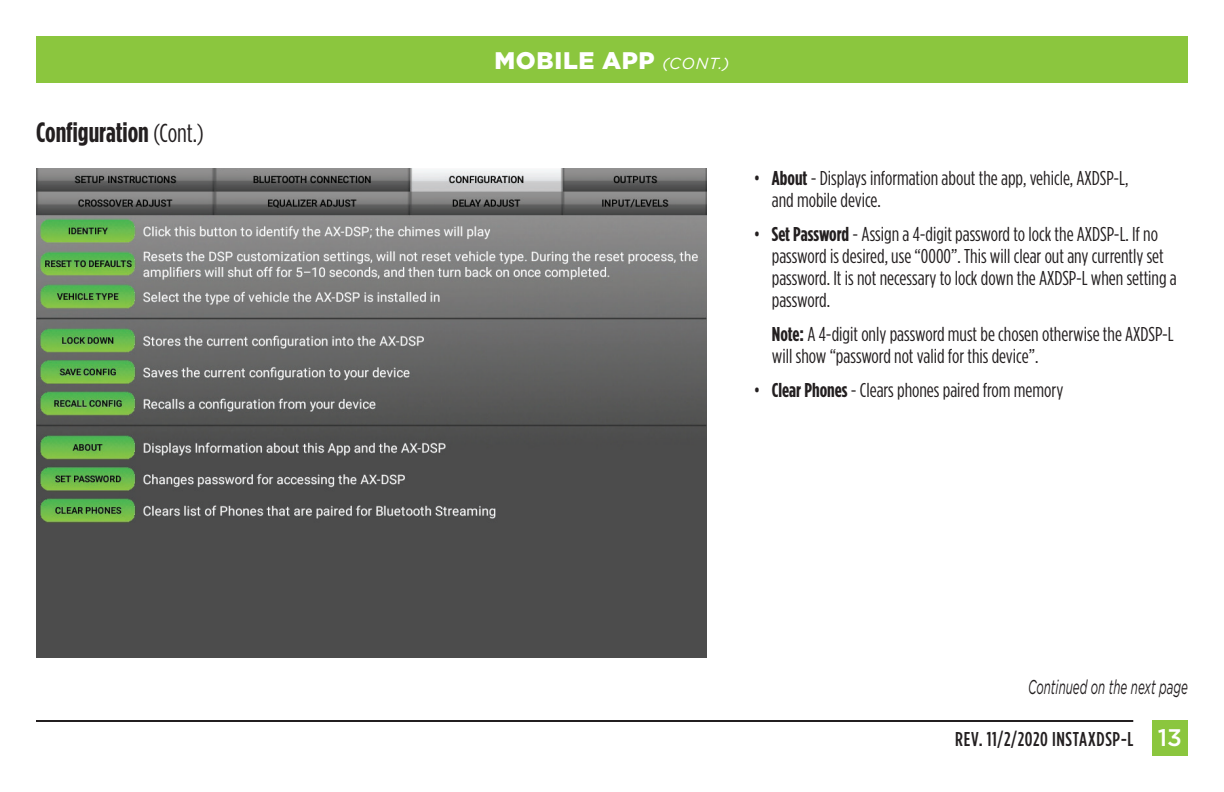
<style>
.page{position:relative;width:1224px;height:792px;background:#fff}
.page>*{position:absolute;margin:0;border:0;box-sizing:border-box;transform-origin:0 0}
.t1{font:700 28px "Gotham Condensed";color:#231f20}
.t2{font:900 24px "Gotham";letter-spacing:.03em;color:#fff}
.t3{font:20px/22px "Gotham Condensed";color:#231f20}
.t4{font:500 20px "Gotham Condensed";letter-spacing:.03em;color:#231f20}
.t5{font:italic 20px "Gotham";color:#231f20;scale:.58 1}
.s1{font-weight:400;font-size:26px}
.s2{font-weight:400;font-style:italic;font-size:16px}
.s3{font-weight:700}
.s4{font-family:"Gotham";font-size:24px;color:#fff}
</style>
<div class="page">
<div style="left:36px;top:36px;width:1152px;height:46px;background:#8bc63e"></div>
<div style="left:1152px;top:720px;width:36px;height:36px;background:#8bc63e"></div>
<hr style="left:36px;top:720px;width:1097px;height:2px;background:#231f20">
<img style="left:36px;top:169px;width:670px;height:489px">
<h1 class="t1" style="left:36px;top:116px;width:169px">Configuration <span class="s1">(Cont.)</span></h1>
<p class="t2" style="left:494px;top:46px;width:237px">MOBILE APP <span class="s2">(CONT.)</span></p>
<p class="t3" style="left:772px;top:167px;width:358px;text-indent:-18px">• <span class="s3">About</span> - Displays information about the app, vehicle, AXDSP-L, and mobile device.</p>
<p class="t3" style="left:772px;top:223px;width:407px;text-indent:-18px">• <span class="s3">Set Password</span> - Assign a 4-digit password to lock the AXDSP-L. If no password is desired, use “0000”. This will clear out any currently set password. It is not necessary to lock down the AXDSP-L when setting a password.</p>
<p class="t3" style="left:772px;top:323px;width:403px"><span class="s3">Note:</span> A 4-digit only password must be chosen otherwise the AXDSP-L will show “password not valid for this device”.</p>
<p class="t3" style="left:754px;top:379px;width:311px">• <span class="s3">Clear Phones</span> - Clears phones paired from memory</p>
<p class="t5" style="left:1028px;top:676px;width:277px">Continued on the next page</p>
<p class="t4" style="left:955px;top:728px;width:228px">REV. 11/2/2020 INSTAXDSP-L <span class="s4">13</span></p>
</div>
